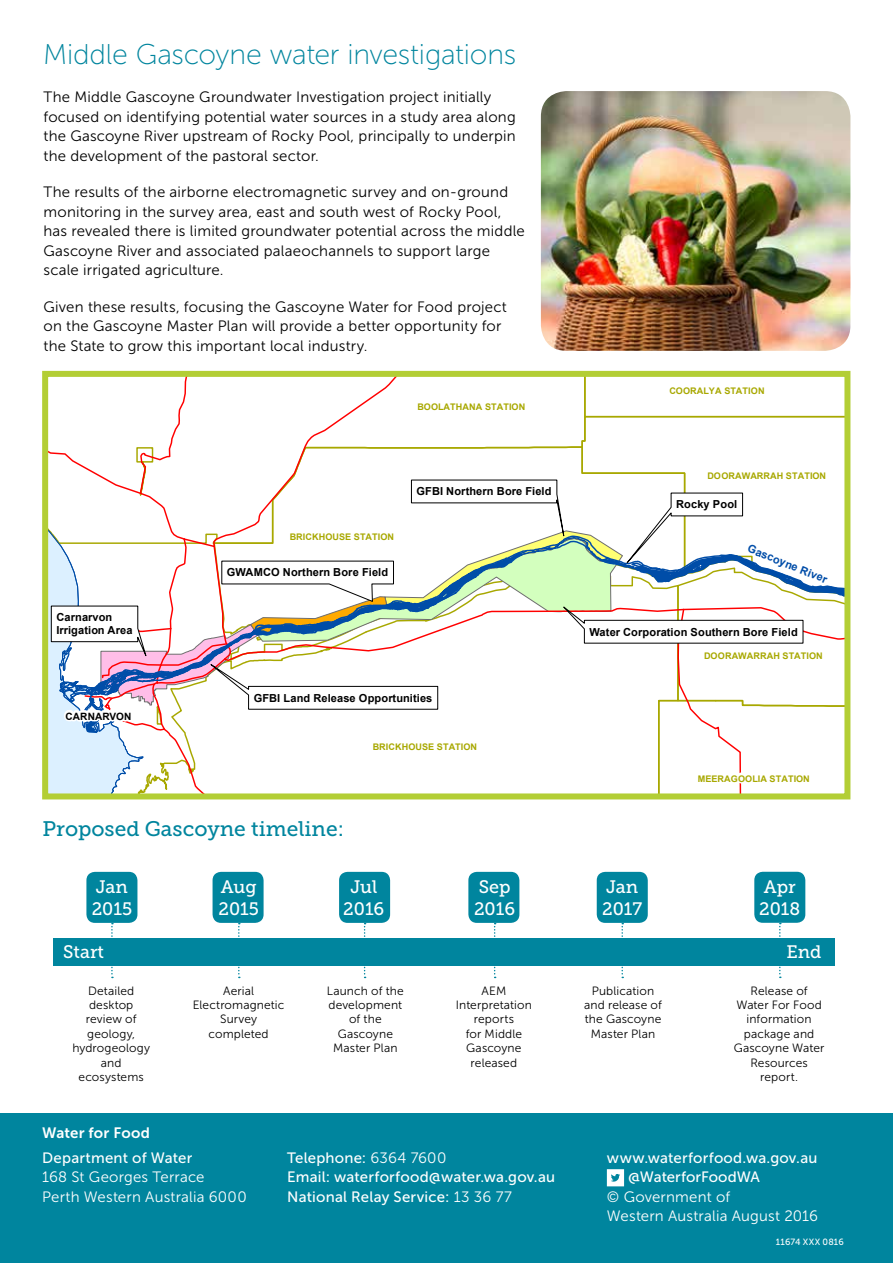
<style>
.page{position:relative;width:893px;height:1263px;background:#fff}
.page>*{position:absolute;margin:0;border:0;box-sizing:border-box;transform-origin:0 0}
.t1{font:28.5px "Museo Sans 100";letter-spacing:-.01em;color:#00859e}
.t2{font:21px "Museo Slab 500";color:#00859e}
.t3{font:18px/22.5px "Museo Slab 500";color:#fff}
.t4{font:15px/19.5px "Museo Sans 300";letter-spacing:.01em;color:#000}
.t5{font:15px/19.5px "Museo Sans 500";letter-spacing:.015em;color:#fff}
.t6{font:15px/19.5px "Museo Sans 300";letter-spacing:.015em;color:#fff}
.t7{font:15px "Museo Sans 700";letter-spacing:.01em;color:#fff}
.t8{font:12px/14.4px "Museo Sans 300";letter-spacing:.01em;color:#000;text-align:center}
.t9{font:700 11.1px/13px "Arial";letter-spacing:.01em;color:#000}
.t10{font:700 11.1px "Arial";color:#004da8}
.t11{font:700 10.05px "Arial";letter-spacing:.01em;color:#000}
.t12{font:700 9.15px "Arial";letter-spacing:.01em;color:#a8a800}
.t13{font:9px "Museo Sans 500";letter-spacing:.015em;color:#fff}
.s1{font-family:"Museo Sans 300"}
</style>
<div class="page">
<svg style="left:494px;top:923px;width:2px;height:55px"></svg>
<svg style="left:621px;top:923px;width:2px;height:55px"></svg>
<svg style="left:779px;top:923px;width:2px;height:55px"></svg>
<div style="left:0;top:1113px;width:893px;height:150px;background:#00859e"></div>
<svg style="left:49px;top:378px;width:794px;height:414px"></svg>
<div style="left:42px;top:371px;width:808px;height:428px;border:6px solid #b3ce35"></div>
<svg style="left:607px;top:1169px;width:17px;height:17px"></svg>
<img style="left:541px;top:91px;width:309px;height:260px">
<svg style="left:111px;top:923px;width:2px;height:55px"></svg>
<svg style="left:238px;top:923px;width:2px;height:55px"></svg>
<svg style="left:364px;top:923px;width:2px;height:55px"></svg>
<div style="left:53px;top:938px;width:782px;height:27px;background:#00859e"></div>
<div style="left:86px;top:872px;width:51px;height:51px;background:#00859e;border-radius:9px"></div>
<div style="left:213px;top:872px;width:51px;height:51px;background:#00859e;border-radius:9px"></div>
<div style="left:339px;top:872px;width:51px;height:51px;background:#00859e;border-radius:9px"></div>
<div style="left:468px;top:872px;width:51px;height:51px;background:#00859e;border-radius:9px"></div>
<div style="left:597px;top:872px;width:51px;height:51px;background:#00859e;border-radius:9px"></div>
<div style="left:754px;top:872px;width:51px;height:51px;background:#00859e;border-radius:9px"></div>
<h1 class="t1" style="left:43px;top:39px;width:475px">Middle Gascoyne water investigations</h1>
<p class="t4" style="left:44px;top:88px;width:474px">The Middle Gascoyne Groundwater Investigation project initially focused on identifying potential water sources in a study area along the Gascoyne River upstream of Rocky Pool, principally to underpin the development of the pastoral sector.</p>
<p class="t4" style="left:44px;top:183px;width:483px">The results of the airborne electromagnetic survey and on-ground monitoring in the survey area, east and south west of Rocky Pool, has revealed there is limited groundwater potential across the middle Gascoyne River and associated palaeochannels to support large scale irrigated agriculture.</p>
<p class="t4" style="left:44px;top:297px;width:465px">Given these results, focusing the Gascoyne Water for Food project on the Gascoyne Master Plan will provide a better opportunity for the State to grow this important local industry.</p>
<p class="t12" style="left:417px;top:401px;width:110px">BOOLATHANA STATION</p>
<p class="t9" style="left:56px;top:611px;width:78px">Carnarvon<br>Irrigation Area</p>
<p class="t11" style="left:66px;top:709px;width:67px">CARNARVON</p>
<p class="t12" style="left:290px;top:530px;width:106px">BRICKHOUSE STATION</p>
<p class="t9" style="left:227px;top:566px;width:163px">GWAMCO Northern Bore Field</p>
<p class="t9" style="left:417px;top:485px;width:136px">GFBI Northern Bore Field</p>
<p class="t9" style="left:254px;top:692px;width:180px">GFBI Land Release Opportunities</p>
<p class="t12" style="left:373px;top:741px;width:106px">BRICKHOUSE STATION</p>
<h2 class="t2" style="left:43px;top:817px;width:303px">Proposed Gascoyne timeline:</h2>
<p class="t12" style="left:669px;top:385px;width:97px">COORALYA STATION</p>
<p class="t12" style="left:708px;top:469px;width:120px">DOORAWARRAH STATION</p>
<p class="t9" style="left:676px;top:498px;width:62px">Rocky Pool</p>
<p class="t10" style="left:751px;top:541px;width:86px;rotate:22deg">Gascoyne River</p>
<p class="t9" style="left:589px;top:625px;width:210px">Water Corporation Southern Bore Field</p>
<p class="t12" style="left:704px;top:650px;width:120px">DOORAWARRAH STATION</p>
<p class="t12" style="left:698px;top:772px;width:113px">MEERAGOOLIA STATION</p>
<p class="t3" style="left:92px;top:875px;width:42px">Jan<br>2015</p>
<p class="t3" style="left:219px;top:875px;width:42px">Aug<br>2015</p>
<p class="t3" style="left:474px;top:875px;width:43px">Sep<br>2016</p>
<p class="t3" style="left:602px;top:875px;width:42px">Jan<br>2017</p>
<p class="t3" style="left:63px;top:941px;width:42px">Start</p>
<p class="t3" style="left:786px;top:941px;width:37px">End</p>
<p class="t3" style="left:759px;top:875px;width:43px">Apr<br>2018</p>
<p class="t3" style="left:343px;top:876px;width:43px;text-align:center">Jul<br>2016</p>
<p class="t8" style="left:72px;top:983px;width:79px">Detailed desktop review of geology, hydrogeology and ecosystems</p>
<p class="t7" style="left:42px;top:1125px;width:109px">Water for Food</p>
<p class="t8" style="left:193px;top:983px;width:93px">Aerial<br>Electromagnetic<br>Survey completed</p>
<p class="t8" style="left:327px;top:983px;width:79px">Launch of the development of the<br>Gascoyne<br>Master Plan</p>
<p class="t8" style="left:456px;top:983px;width:78px">AEM<br>Interpretation reports<br>for Middle<br>Gascoyne released</p>
<p class="t8" style="left:584px;top:983px;width:79px">Publication and release of the Gascoyne<br>Master Plan</p>
<p class="t8" style="left:734px;top:983px;width:92px">Release of<br>Water For Food information package and<br>Gascoyne Water<br>Resources report.</p>
<p class="t5" style="left:42px;top:1148px;width:152px">Department of Water</p>
<p class="t6" style="left:42px;top:1167px;width:206px">168 St Georges Terrace<br>Perth Western Australia 6000</p>
<p class="t5" style="left:287px;top:1148px;width:270px">Telephone: <span class="s1">6364 7600<br></span>Email: waterforfood@water.wa.gov.au<br>National Relay Service: <span class="s1">13 36 77</span></p>
<p class="t5" style="left:628px;top:1148px;width:191px;text-indent:-21px">www.waterforfood.wa.gov.au @WaterforFoodWA</p>
<p class="t6" style="left:607px;top:1187px;width:213px">© Government of<br>Western Australia August 2016</p>
<p class="t13" style="left:776px;top:1237px;width:69px">11674 XXX 0816</p>
</div>
